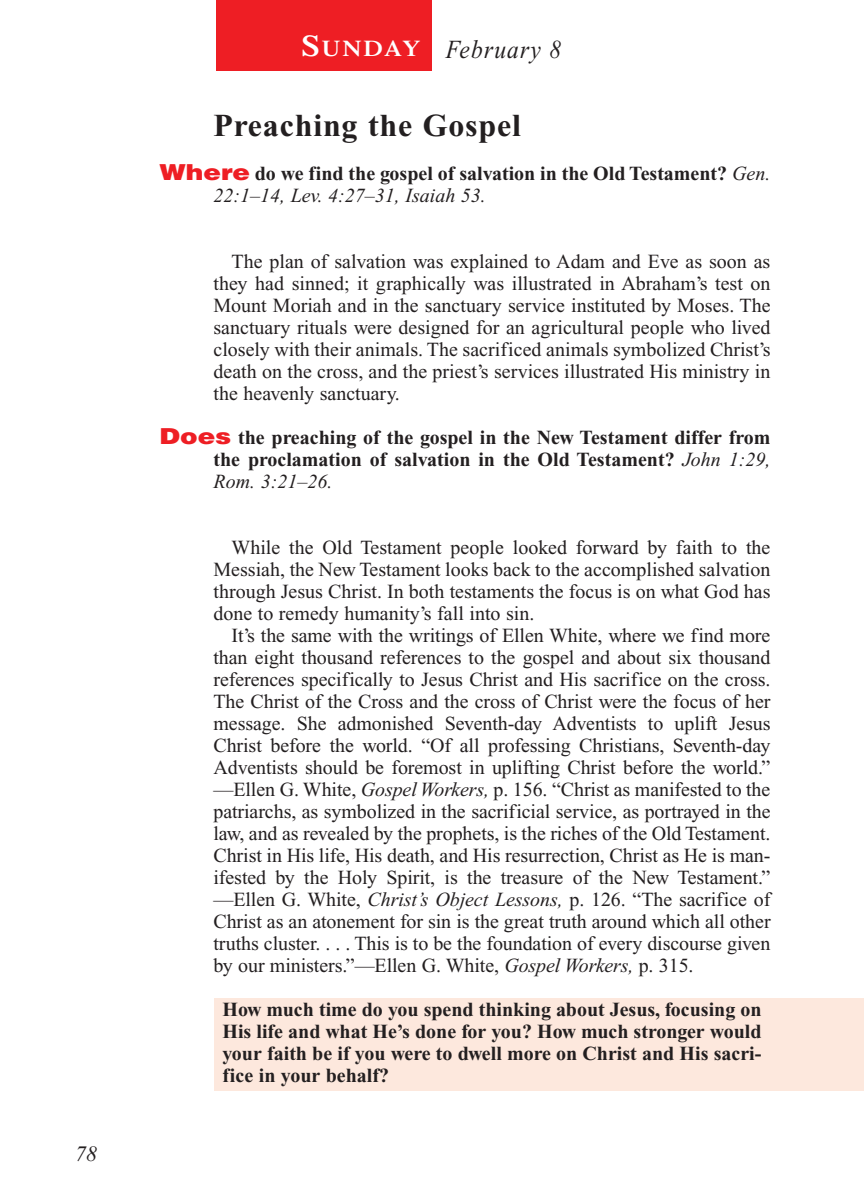
<style>
.page{position:relative;width:864px;height:1188px;background:#fff}
.page>*{position:absolute;margin:0;border:0;box-sizing:border-box;transform-origin:0 0}
.t1{font:700 32px "Times New Roman";letter-spacing:.025em;color:#231f20}
.t2{font:italic 26px "Times New Roman";letter-spacing:.05em;color:#231f20;scale:.9 1}
.t3{font:italic 22px "Times New Roman";color:#231f20}
.t4{font:20px/22px "Times New Roman";color:#231f20;text-align:justify}
.t5{font:700 20px/22px "Times New Roman";color:#231f20;text-align:justify}
.s1{font-family:"Times";font-weight:600;font-style:normal;font-size:30px;color:#fff}
.s2{font-family:"Times";font-weight:600;font-style:normal;font-size:22.4px;color:#fff}
.s3{font-family:"Helvetica";font-weight:900;font-size:22px;color:#ee1e24}
.s4{font-weight:400;font-style:italic}
.s5{font-style:italic}
</style>
<div class="page">
<div style="left:215px;top:998px;width:649px;height:93px;background:#fde8dd"></div>
<div style="left:216px;top:0;width:216px;height:71px;background:#ee1e24"></div>
<p class="t3" style="left:75px;top:1146px;width:23px">78</p>
<h2 class="t2" style="left:302px;top:40px;width:290px"><span class="s1">S</span><span class="s2">UNDAY</span> February 8</h2>
<h1 class="t1" style="left:214px;top:115px;width:309px">Preaching the Gospel</h1>
<p class="t5" style="left:214px;top:165px;width:558px;text-indent:-54px"><span class="s3">Where</span> do we find the gospel of salvation in the Old Testament? <span class="s4">Gen.<br>22:1–14, Lev. 4:27–31, Isaiah 53.</span></p>
<p class="t4" style="left:214px;top:252px;width:559px;text-indent:18px">The plan of salvation was explained to Adam and Eve as soon as they had sinned; it graphically was illustrated in Abraham’s test on Mount Moriah and in the sanctuary service instituted by Moses. The sanctuary rituals were designed for an agricultural people who lived closely with their animals. The sacrificed animals symbolized Christ’s death on the cross, and the priest’s services illustrated His ministry in the heavenly sanctuary.</p>
<p class="t5" style="left:214px;top:429px;width:559px;text-indent:-54px"><span class="s3">Does</span> the preaching of the gospel in the New Testament differ from the proclamation of salvation in the Old Testament? <span class="s4">John 1:29, Rom. 3:21–26.</span></p>
<p class="t4" style="left:214px;top:538px;width:559px;text-indent:18px">While the Old Testament people looked forward by faith to the Messiah, the New Testament looks back to the accomplished salvation through Jesus Christ. In both testaments the focus is on what God has done to remedy humanity’s fall into sin.</p>
<p class="t4" style="left:213px;top:626px;width:559px;text-indent:18px">It’s the same with the writings of Ellen White, where we find more than eight thousand references to the gospel and about six thousand references specifically to Jesus Christ and His sacrifice on the cross.<br>The Christ of the Cross and the cross of Christ were the focus of her message. She admonished Seventh-day Adventists to uplift Jesus Christ before the world. “Of all professing Christians, Seventh-day Adventists should be foremost in uplifting Christ before the world.” —Ellen G. White, <span class="s5">Gospel Workers,</span> p. 156. “Christ as manifested to the patriarchs, as symbolized in the sacrificial service, as portrayed in the law, and as revealed by the prophets, is the riches of the Old Testament.<br>Christ in His life, His death, and His resurrection, Christ as He is man&shy;ifested by the Holy Spirit, is the treasure of the New Testament.” —Ellen G. White, <span class="s5">Christ’s Object Lessons,</span> p. 126. “The sacrifice of Christ as an atonement for sin is the great truth around which all other truths cluster. . . . This is to be the foundation of every discourse given by our ministers.”—Ellen G. White, <span class="s5">Gospel Workers,</span> p. 315.</p>
<p class="t5" style="left:223px;top:1001px;width:541px">How much time do you spend thinking about Jesus, focusing on His life and what He’s done for you? How much stronger would your faith be if you were to dwell more on Christ and His sacri&shy;fice in your behalf?</p>
</div>
